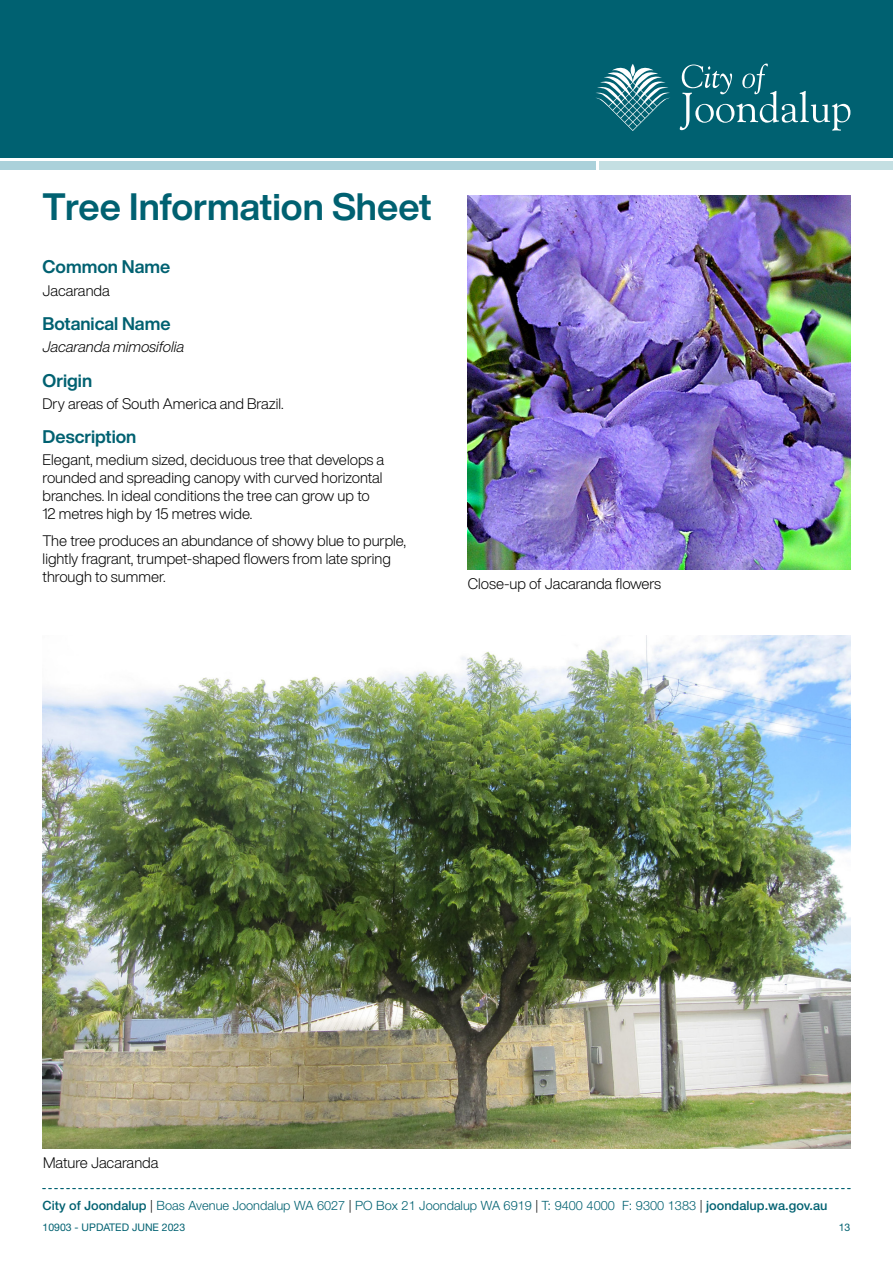
<style>
.page{position:relative;width:893px;height:1263px;background:#fff}
.page>*{position:absolute;margin:0;border:0;box-sizing:border-box;transform-origin:0 0}
.t1{font:700 37.5px "Helvetica Now Display";color:#006171}
.t2{font:700 18px "Helvetica Now Display";color:#006171}
.t3{font:300 15px/18px "Helvetica Now Display";color:#000}
.t4{font:italic 300 15px "Helvetica Now Display";color:#000}
.t5{font:300 12.75px "Helvetica Neue LT Std";color:#006171}
.t6{font:10.5px "Helvetica Neue LT Std";color:#006171}
.s1{font-weight:500}
.s2{color:#000}
</style>
<div class="page">
<div style="left:0;top:0;width:893px;height:157px;background:#006171"></div>
<svg style="left:596px;top:64px;width:254px;height:67px"></svg>
<div style="left:0;top:162px;width:595px;height:8px;background:#abd1da"></div>
<div style="left:600px;top:162px;width:293px;height:8px;background:#c4dfe2"></div>
<svg style="left:43px;top:1188px;width:807px;height:1px"></svg>
<img style="left:43px;top:636px;width:807px;height:512px">
<img style="left:468px;top:196px;width:382px;height:374px">
<h1 class="t1" style="left:43px;top:181px;width:391px">Tree Information Sheet</h1>
<p class="t2" style="left:43px;top:255px;width:129px">Common Name</p>
<p class="t3" style="left:43px;top:281px;width:69px">Jacaranda</p>
<p class="t2" style="left:43px;top:311px;width:130px">Botanical Name</p>
<p class="t4" style="left:43px;top:337px;width:143px">Jacaranda mimosifolia</p>
<p class="t2" style="left:43px;top:368px;width:51px">Origin</p>
<p class="t3" style="left:43px;top:394px;width:243px">Dry areas of South America and Brazil.</p>
<p class="t2" style="left:43px;top:424px;width:95px">Description</p>
<p class="t3" style="left:43px;top:451px;width:343px">Elegant, medium sized, deciduous tree that develops a rounded and spreading canopy with curved horizontal branches. In ideal conditions the tree can grow up to 12 metres high by 15 metres wide.</p>
<p class="t3" style="left:43px;top:531px;width:365px">The tree produces an abundance of showy blue to purple, lightly fragrant, trumpet-shaped flowers from late spring through to summer.</p>
<p class="t3" style="left:468px;top:574px;width:195px">Close-up of Jacaranda flowers</p>
<p class="t3" style="left:43px;top:1153px;width:117px">Mature Jacaranda</p>
<p class="t5" style="left:43px;top:1198px;width:786px"><span class="s1">City of Joondalup</span> <span class="s2">|</span> Boas Avenue Joondalup WA 6027 <span class="s2">|</span> PO Box 21 Joondalup WA 6919 <span class="s2">|</span> T: 9400 4000 F: 9300 1383 <span class="s2">|</span> <span class="s1">joondalup.wa.gov.au</span></p>
<p class="t6" style="left:43px;top:1221px;width:144px">10903 - UPDATED JUNE 2023</p>
<p class="t6" style="left:839px;top:1221px;width:13px">13</p>
</div>
